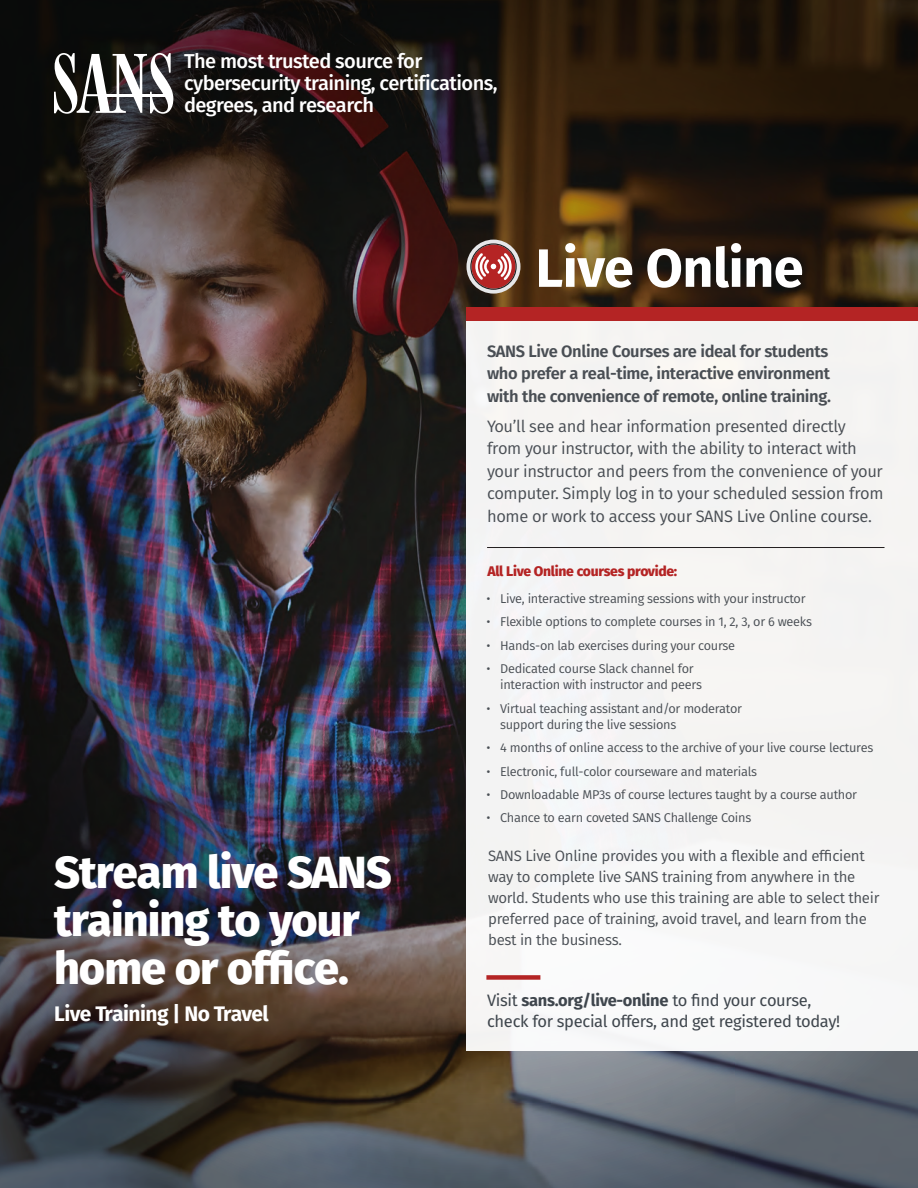
<style>
.page{position:relative;width:918px;height:1188px;background:#fff}
.page>*{position:absolute;margin:0;border:0;box-sizing:border-box;transform-origin:0 0}
.t1{font:700 54px "Fira Sans";letter-spacing:-.01em;color:#fff}
.t2{font:800 45px/48px "Fira Sans";letter-spacing:-.02em;color:#fff}
.t3{font:700 21px "Fira Sans";letter-spacing:-.025em;color:#fff}
.t4{font:500 20.1px/21.8px "Fira Sans";letter-spacing:-.03em;color:#fff}
.t5{font:16.5px/22.5px "Fira Sans";letter-spacing:-.02em;color:#494e54}
.t6{font:600 16.5px/22.5px "Fira Sans";letter-spacing:-.02em;color:#494e54}
.t7{font:16.5px/21px "Fira Sans";letter-spacing:-.02em;color:#3f464d}
.t8{font:15px/21px "Fira Sans";letter-spacing:-.02em;color:#494e54}
.t9{font:800 13.95px "Fira Sans";letter-spacing:-.02em;color:#b42424}
.t10{font:12.75px/16.5px "Fira Sans";letter-spacing:-.02em;color:#494e54}
.s1{font-weight:700}
</style>
<div class="page">
<img style="left:0;top:0;width:918px;height:1188px">
<div style="left:466px;top:313px;width:452px;height:738px;background:#f5f4f3"></div>
<div style="left:466px;top:307px;width:452px;height:14px;background:#b42424"></div>
<hr style="left:487px;top:547px;width:398px;height:1px;background:#231f20">
<svg style="left:54px;top:53px;width:119px;height:61px"></svg>
<hr style="left:98px;top:94px;width:73px;height:2px;background:#fff">
<div style="left:486px;top:975px;width:54px;height:5px;background:#b42424"></div>
<div style="left:466px;top:240px;width:54px;height:54px;background:#e6e7e9;border-radius:50%"></div>
<svg style="left:470px;top:243px;width:47px;height:47px;background:#b56968"></svg>
<p class="t4" style="left:184px;top:51px;width:315px">The most trusted source for cybersecurity training, certifications, degrees, and research</p>
<p class="t1" style="left:536px;top:230px;width:270px">Live Online</p>
<p class="t2" style="left:54px;top:848px;width:339px">Stream live SANS training to your home or office.</p>
<p class="t3" style="left:54px;top:999px;width:216px">Live Training | No Travel</p>
<p class="t6" style="left:487px;top:340px;width:346px">SANS Live Online Courses are ideal for students who prefer a real-time, interactive environment with the convenience of remote, online training.</p>
<p class="t5" style="left:487px;top:415px;width:398px">You’ll see and hear information presented directly from your instructor, with the ability to interact with your instructor and peers from the convenience of your computer. Simply log in to your scheduled session from home or work to access your SANS Live Online course.</p>
<p class="t9" style="left:487px;top:561px;width:191px">All Live Online courses provide:</p>
<p class="t10" style="left:487px;top:590px;width:321px">• Live, interactive streaming sessions with your instructor</p>
<p class="t10" style="left:487px;top:614px;width:327px">• Flexible options to complete courses in 1, 2, 3, or 6 weeks</p>
<p class="t10" style="left:487px;top:637px;width:250px">• Hands-on lab exercises during your course</p>
<p class="t10" style="left:500px;top:660px;width:203px;text-indent:-14px">• Dedicated course Slack channel for interaction with instructor and peers</p>
<p class="t10" style="left:500px;top:700px;width:243px;text-indent:-14px">• Virtual teaching assistant and/or moderator support during the live sessions</p>
<p class="t10" style="left:487px;top:740px;width:388px">• 4 months of online access to the archive of your live course lectures</p>
<p class="t10" style="left:487px;top:763px;width:272px">• Electronic, full-color courseware and materials</p>
<p class="t10" style="left:487px;top:786px;width:372px">• Downloadable MP3s of course lectures taught by a course author</p>
<p class="t10" style="left:487px;top:809px;width:266px">• Chance to earn coveted SANS Challenge Coins</p>
<p class="t8" style="left:488px;top:846px;width:393px">SANS Live Online provides you with a flexible and efficient way to complete live SANS training from anywhere in the world. Students who use this training are able to select their preferred pace of training, avoid travel, and learn from the best in the business.</p>
<p class="t7" style="left:487px;top:990px;width:355px">Visit <span class="s1">sans.org/live-online</span> to find your course, check for special offers, and get registered today!</p>
</div>
